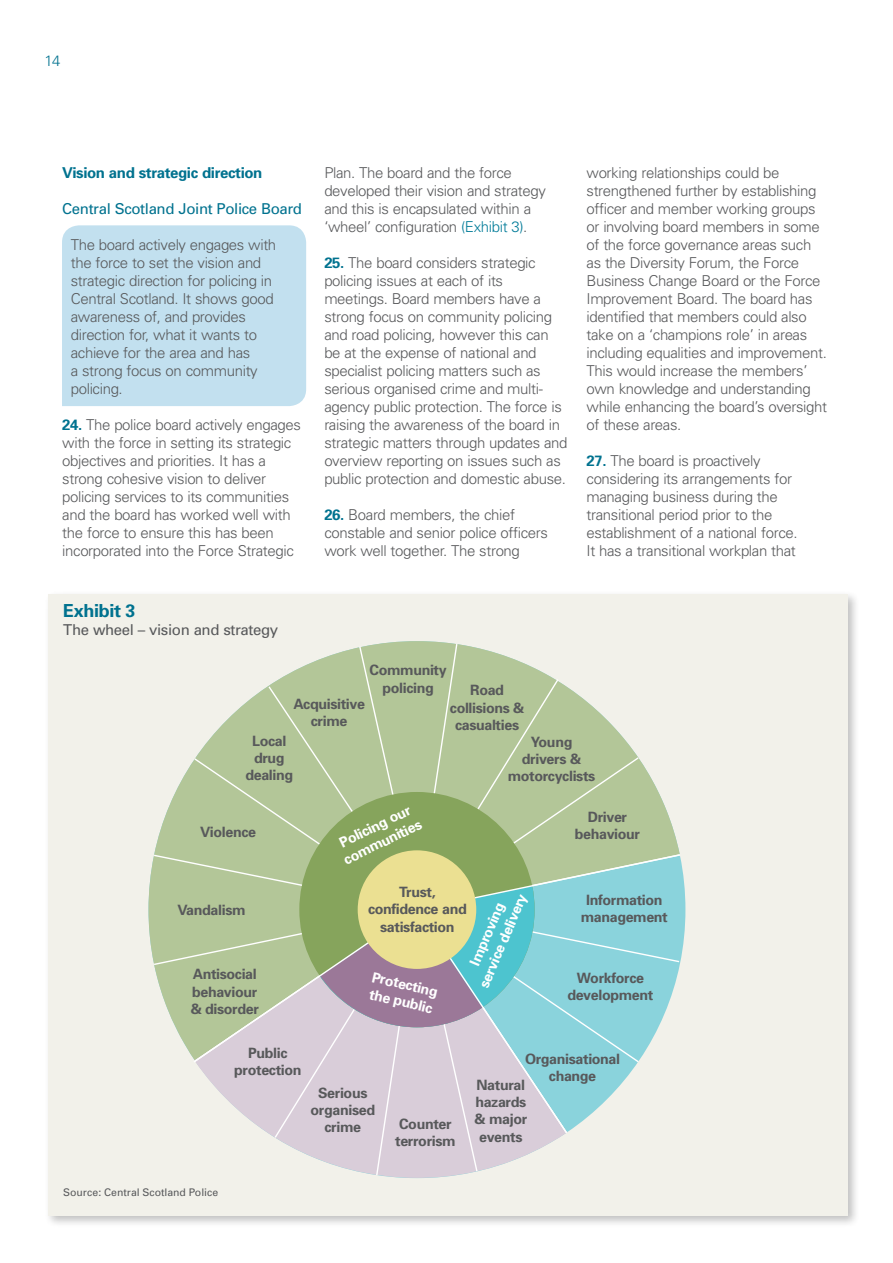
<style>
.page{position:relative;width:893px;height:1263px;background:#fff}
.page>*{position:absolute;margin:0;border:0;box-sizing:border-box;transform-origin:0 0}
.Exhibit_-_Heading_3{font:700 18px "Univers";letter-spacing:-.02em;color:#00728f}
.Paragraph{font:300 15px/18px "Univers";letter-spacing:-.025em;color:#58595b}
.Paragraph_-_highligh{font:300 15px/18px "Univers";letter-spacing:-.025em;color:#58595b}
.Heading_4{font:15px "Univers";letter-spacing:-.025em;color:#00728f}
.Heading_3{font:700 15px "Univers";letter-spacing:-.025em;color:#00728f}
.Exhibit_-_Heading_4{font:15px "Univers";letter-spacing:-.025em;color:#58595b}
.t1{font:300 15px "Univers";color:#00728f}
.t2{font:700 14.25px/17.2px "Univers";letter-spacing:-.025em;color:#58595b;text-align:center}
.t3{font:700 14.25px/17.2px "Univers";color:#fff}
.Source{font:10.5px "Univers";color:#58595b}
.s1{font-weight:700;color:#00728f}
.s2{color:#007b98}
</style>
<div class="page">
<div style="left:62px;top:225px;width:244px;height:181px;background:#c2e0ef"></div>
<div style="left:44px;top:590px;width:816px;height:638px;background:#000;opacity:.25"></div>
<div style="left:48px;top:594px;width:799px;height:621px;background:#f2f1ea"></div>
<svg style="left:149px;top:641px;width:289px;height:415px"></svg>
<div style="left:152px;top:854px;width:40px;height:109px;background:#b3c698"></div>
<svg style="left:192px;top:642px;width:489px;height:535px"></svg>
<div style="left:358px;top:850px;width:118px;height:119px;background:#ebe092;border-radius:50%"></div>
<p class="t1" style="left:45px;top:52px;width:17px">14</p>
<p class="Heading_3" style="left:62px;top:163px;width:202px">Vision and strategic direction</p>
<p class="Heading_4" style="left:62px;top:200px;width:241px">Central Scotland Joint Police Board</p>
<p class="Paragraph_-_highligh" style="left:71px;top:235px;width:207px">The board actively engages with the force to set the vision and strategic direction for policing in<br>Central Scotland. It shows good awareness of, and provides direction for, what it wants to achieve for the area and has<br>a strong focus on community policing.</p>
<p class="Paragraph" style="left:62px;top:415px;width:240px"><span class="s1">24.</span> The police board actively engages with the force in setting its strategic objectives and priorities. It has a strong cohesive vision to deliver policing services to its communities and the board has worked well with the force to ensure this has been incorporated into the Force Strategic</p>
<p class="Exhibit_-_Heading_3" style="left:63px;top:599px;width:74px">Exhibit 3</p>
<p class="Exhibit_-_Heading_4" style="left:63px;top:621px;width:216px">The wheel – vision and strategy</p>
<p class="Paragraph" style="left:324px;top:163px;width:223px">Plan. The board and the force developed their vision and strategy and this is encapsulated within a ‘wheel’ configuration <span class="s2">(Exhibit 3)</span>.</p>
<p class="Paragraph" style="left:324px;top:253px;width:245px"><span class="s1">25.</span> The board considers strategic policing issues at each of its meetings. Board members have a strong focus on community policing and road policing, however this can be at the expense of national and specialist policing matters such as serious organised crime and multi&shy;agency public protection. The force is raising the awareness of the board in strategic matters through updates and overview reporting on issues such as public protection and domestic abuse.</p>
<p class="Paragraph" style="left:324px;top:505px;width:225px"><span class="s1">26.</span> Board members, the chief constable and senior police officers work well together. The strong</p>
<p class="t2" style="left:370px;top:662px;width:79px">Community policing</p>
<p class="t2" style="left:450px;top:682px;width:76px">Road collisions &amp; casualties</p>
<p class="t2" style="left:293px;top:695px;width:73px">Acquisitive crime</p>
<p class="Paragraph" style="left:587px;top:163px;width:242px">working relationships could be strengthened further by establishing officer and member working groups or involving board members in some of the force governance areas such as the Diversity Forum, the Force Business Change Board or the Force Improvement Board. The board has identified that members could also take on a ‘champions role’ in areas including equalities and improvement.<br>This would increase the members’ own knowledge and understanding while enhancing the board’s oversight of these areas.</p>
<p class="Paragraph" style="left:587px;top:451px;width:213px"><span class="s1">27.</span> The board is proactively considering its arrangements for managing business during the transitional period prior to the establishment of a national force.<br>It has a transitional workplan that</p>
<p class="t2" style="left:245px;top:732px;width:49px">Local drug dealing</p>
<p class="t2" style="left:200px;top:823px;width:57px">Violence</p>
<p class="t2" style="left:177px;top:901px;width:70px">Vandalism</p>
<p class="t2" style="left:191px;top:966px;width:70px;text-align:left">Antisocial behaviour &amp; disorder</p>
<p class="t3" style="left:333px;top:837px;width:87px;rotate:-26deg">Policing our communities</p>
<p class="t2" style="left:508px;top:733px;width:89px">Young drivers &amp; motorcyclists</p>
<p class="t2" style="left:575px;top:808px;width:67px">Driver behaviour</p>
<p class="t2" style="left:368px;top:883px;width:100px">Trust, confidence and satisfaction</p>
<p class="t3" style="left:459px;top:977px;width:102px;text-align:center;rotate:-67deg">Improving service delivery</p>
<p class="t3" style="left:374px;top:968px;width:69px;rotate:13deg">Protecting the public</p>
<p class="t2" style="left:581px;top:891px;width:89px">Information management</p>
<p class="t2" style="left:567px;top:969px;width:87px">Workforce development</p>
<p class="t2" style="left:234px;top:1044px;width:69px">Public protection</p>
<p class="t2" style="left:311px;top:1084px;width:66px">Serious organised crime</p>
<p class="t2" style="left:395px;top:1115px;width:62px;text-align:left">Counter terrorism</p>
<p class="t2" style="left:525px;top:1050px;width:97px">Organisational change</p>
<p class="t2" style="left:474px;top:1076px;width:54px">Natural hazards &amp; major events</p>
<p class="Source" style="left:63px;top:1186px;width:156px">Source: Central Scotland Police</p>
</div>
